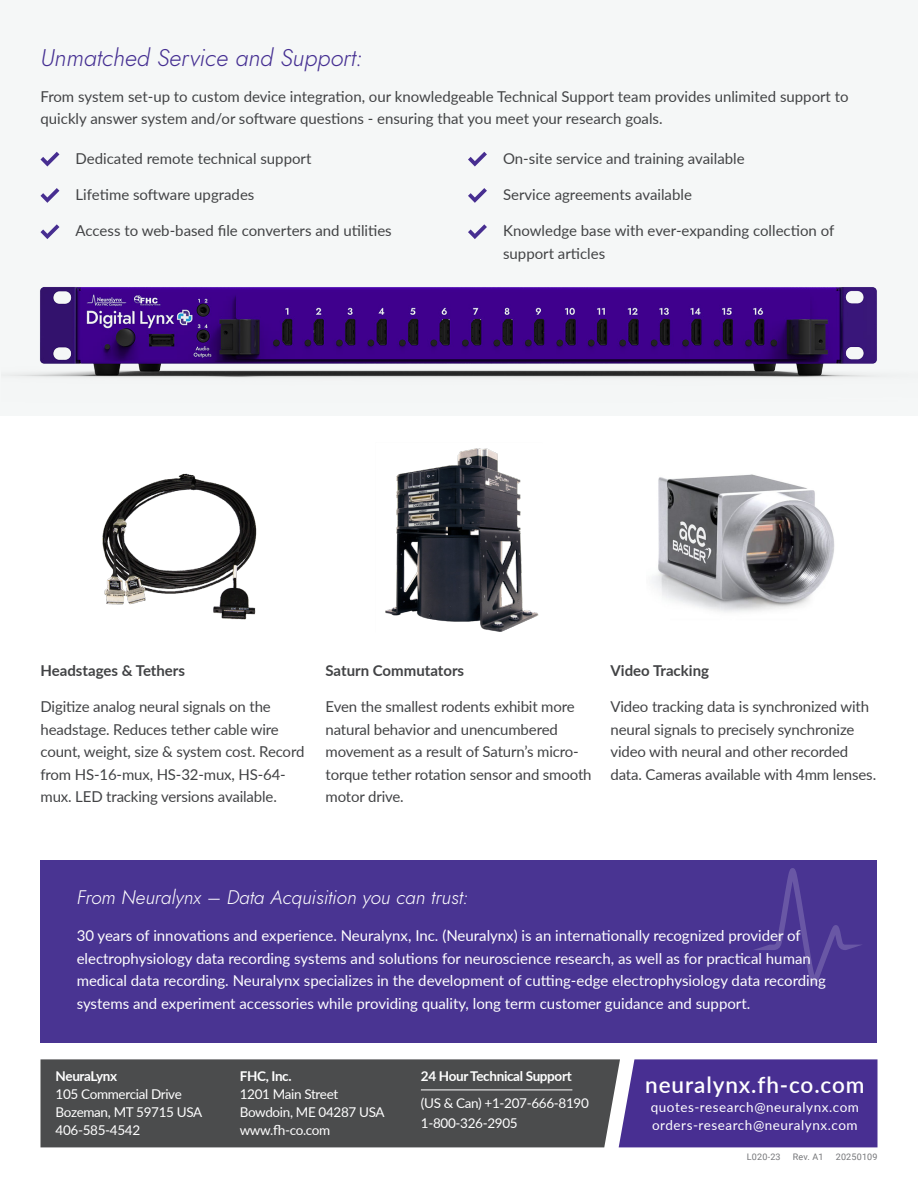
<style>
.page{position:relative;width:918px;height:1188px;background:#fff}
.page>*{position:absolute;margin:0;border:0;box-sizing:border-box;transform-origin:0 0}
.t1{font:italic 300 24px "Jost";color:#452f92}
.Subtitle{font:600 22.5px "Lato";letter-spacing:.04em;color:#fff}
.t2{font:italic 300 19.5px "Jost";color:#fff}
.t3{font:15px/22.5px "Lato";letter-spacing:-.01em;color:#424345}
.t4{font:15px/22.5px "Lato";color:#fff}
.t5{font:700 15px "Lato";color:#424345}
.Paragraph_Style_1{font:13.5px "Lato";letter-spacing:-.025em;color:#fff}
.Subtitle-2{font:13.5px "Lato";letter-spacing:.04em;color:#fff}
.Paragraph_Style_1-2{font:700 13.5px "Lato";letter-spacing:-.025em;color:#fff}
.Subtitle-3{font:9px "Roboto";letter-spacing:.02em;color:#757679}
</style>
<div class="page">
<div style="left:0;top:0;width:918px;height:416px;background:#f5f7f7"></div>
<div style="left:40px;top:860px;width:837px;height:182px;background:#493492"></div>
<svg style="left:753px;top:868px;width:110px;height:117px;background:#4c3894"></svg>
<img style="left:10px;top:287px;width:867px;height:91px">
<div style="left:620px;top:1059px;width:258px;height:88px;background:#482f92"></div>
<div style="left:40px;top:1059px;width:580px;height:88px;background:#4b4c4d"></div>
<hr style="left:421px;top:1090px;width:151px;height:1px;background:#fff">
<svg style="left:40px;top:152px;width:19px;height:14px"></svg>
<svg style="left:468px;top:152px;width:19px;height:14px"></svg>
<svg style="left:40px;top:188px;width:19px;height:15px"></svg>
<svg style="left:468px;top:188px;width:19px;height:15px"></svg>
<svg style="left:40px;top:224px;width:19px;height:15px"></svg>
<svg style="left:468px;top:224px;width:19px;height:15px"></svg>
<img style="left:102px;top:473px;width:155px;height:147px">
<img style="left:385px;top:448px;width:154px;height:184px">
<img style="left:652px;top:474px;width:183px;height:138px">
<p class="t1" style="left:40px;top:42px;width:324px">Unmatched Service and Support:</p>
<p class="t3" style="left:40px;top:84px;width:810px">From system set-up to custom device integration, our knowledgeable Technical Support team provides unlimited support to quickly answer system and/or software questions - ensuring that you meet your research goals.</p>
<p class="t3" style="left:76px;top:147px;width:237px">Dedicated remote technical support</p>
<p class="t3" style="left:76px;top:183px;width:180px">Lifetime software upgrades</p>
<p class="t3" style="left:76px;top:219px;width:318px">Access to web-based file converters and utilities</p>
<p class="t3" style="left:503px;top:147px;width:243px">On-site service and training available</p>
<p class="t3" style="left:503px;top:183px;width:190px">Service agreements available</p>
<p class="t3" style="left:503px;top:219px;width:333px">Knowledge base with ever-expanding collection of support articles</p>
<p class="t5" style="left:40px;top:660px;width:146px">Headstages &amp; Tethers</p>
<p class="t3" style="left:40px;top:695px;width:265px">Digitize analog neural signals on the headstage. Reduces tether cable wire count, weight, size &amp; system cost. Record from HS-16-mux, HS-32-mux, HS-64- mux. LED tracking versions available.</p>
<p class="t5" style="left:326px;top:660px;width:140px">Saturn Commutators</p>
<p class="t3" style="left:326px;top:695px;width:268px">Even the smallest rodents exhibit more natural behavior and unencumbered movement as a result of Saturn’s micro&shy;torque tether rotation sensor and smooth motor drive.</p>
<p class="t5" style="left:610px;top:660px;width:100px">Video Tracking</p>
<p class="t3" style="left:610px;top:695px;width:267px">Video tracking data is synchronized with neural signals to precisely synchronize video with neural and other recorded data. Cameras available with 4mm lenses.</p>
<p class="t2" style="left:77px;top:884px;width:393px">From Neuralynx – Data Acquisition you can trust:</p>
<p class="t4" style="left:77px;top:924px;width:751px">30 years of innovations and experience. Neuralynx, Inc. (Neuralynx) is an internationally recognized provider of electrophysiology data recording systems and solutions for neuroscience research, as well as for practical human medical data recording. Neuralynx specializes in the development of cutting-edge electrophysiology data recording systems and experiment accessories while providing quality, long term customer guidance and support.</p>
<p class="Paragraph_Style_1-2" style="left:56px;top:1066px;width:63px">NeuraLynx</p>
<p class="Paragraph_Style_1" style="left:56px;top:1084px;width:128px">105 Commercial Drive</p>
<p class="Paragraph_Style_1" style="left:56px;top:1102px;width:148px">Bozeman, MT 59715 USA</p>
<p class="Paragraph_Style_1" style="left:56px;top:1120px;width:86px">406-585-4542</p>
<p class="Paragraph_Style_1-2" style="left:240px;top:1066px;width:53px">FHC, Inc.</p>
<p class="Paragraph_Style_1" style="left:240px;top:1084px;width:100px">1201 Main Street</p>
<p class="Paragraph_Style_1" style="left:240px;top:1102px;width:147px">Bowdoin, ME 04287 USA</p>
<p class="Paragraph_Style_1" style="left:240px;top:1120px;width:92px">www.fh-co.com</p>
<p class="Paragraph_Style_1-2" style="left:421px;top:1066px;width:152px">24 Hour Technical Support</p>
<p class="Paragraph_Style_1" style="left:421px;top:1093px;width:170px">(US &amp; Can) +1-207-666-8190</p>
<p class="Paragraph_Style_1" style="left:421px;top:1113px;width:98px">1-800-326-2905</p>
<p class="Subtitle" style="left:645px;top:1068px;width:221px">neuralynx.fh-co.com</p>
<p class="Subtitle-2" style="left:651px;top:1098px;width:210px">quotes-research@neuralynx.com</p>
<p class="Subtitle-2" style="left:652px;top:1115px;width:207px">orders-research@neuralynx.com</p>
<p class="Subtitle-3" style="left:747px;top:1151px;width:35px">L020-23</p>
<p class="Subtitle-3" style="left:793px;top:1151px;width:32px">Rev. A1</p>
<p class="Subtitle-3" style="left:836px;top:1151px;width:43px">20250109</p>
</div>
